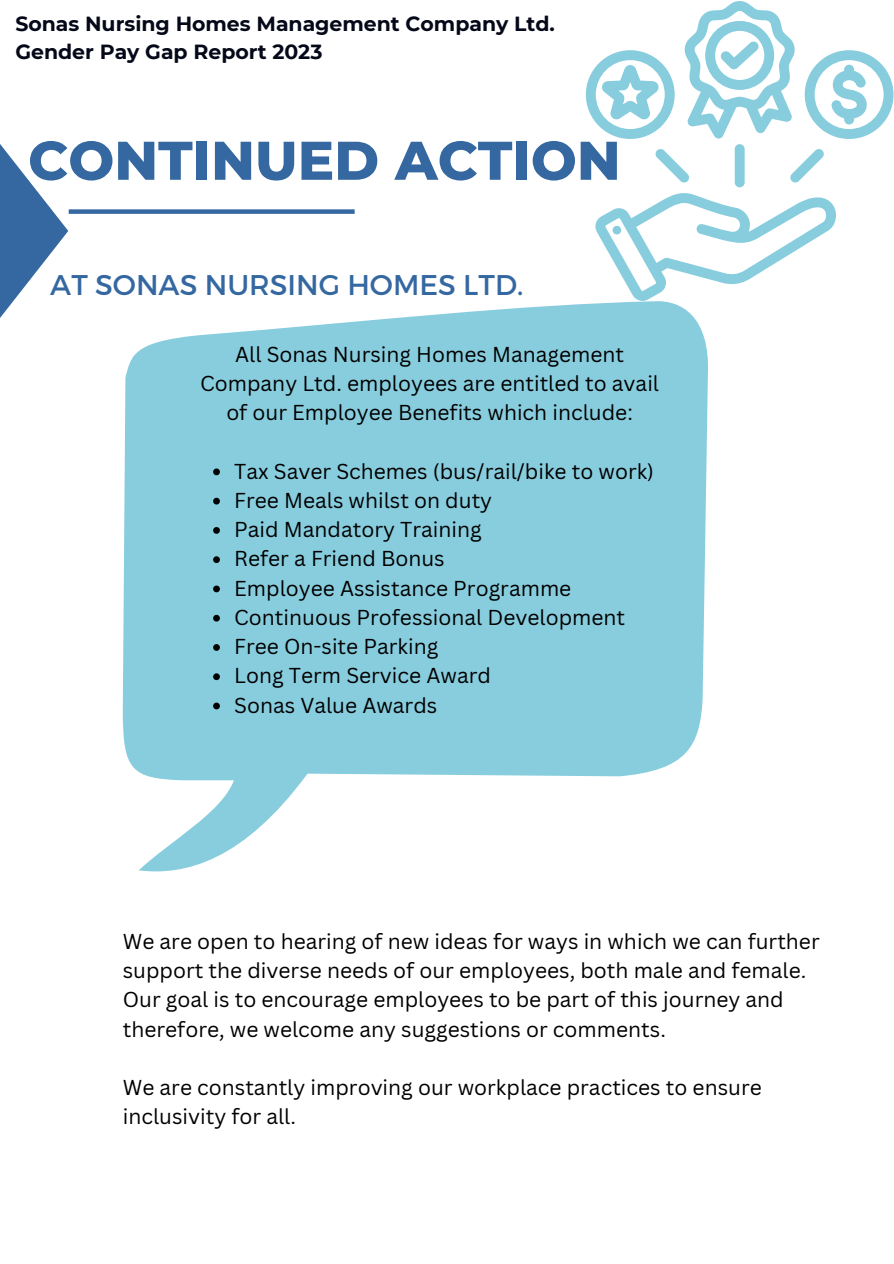
<style>
.page{position:relative;width:894px;height:1264px;background:#fff}
.page>*{position:absolute;margin:0;border:0;box-sizing:border-box;transform-origin:0 0}
.t1{font:800 54.3px "Montserrat";color:#3568a1}
.t2{font:28.5px "Montserrat";color:#3568a1}
.t3{font:21px/29.2px "Canva Sans";color:#000}
.t4{font:700 20.4px/28.2px "Montserrat";color:#050818}
</style>
<div class="page">
<svg style="left:0;top:144px;width:68px;height:174px;fill:#3a6ca3"></svg>
<div style="left:69px;top:209px;width:285px;height:5px;background:#3568a1"></div>
<svg style="left:585px;top:1px;width:307px;height:299px"></svg>
<svg style="left:123px;top:301px;width:585px;height:571px;fill:#87cdde"></svg>
<svg style="left:213px;top:468px;width:7px;height:7px"></svg>
<svg style="left:213px;top:498px;width:7px;height:6px"></svg>
<svg style="left:213px;top:527px;width:7px;height:7px"></svg>
<svg style="left:213px;top:556px;width:7px;height:7px"></svg>
<svg style="left:213px;top:585px;width:7px;height:7px"></svg>
<svg style="left:213px;top:615px;width:7px;height:6px"></svg>
<svg style="left:213px;top:644px;width:7px;height:7px"></svg>
<svg style="left:213px;top:673px;width:7px;height:7px"></svg>
<svg style="left:213px;top:702px;width:7px;height:7px"></svg>
<h3 class="t4" style="left:15px;top:10px;width:541px">Sonas Nursing Homes Management Company Ltd.<br>Gender Pay Gap Report 2023</h3>
<p class="t1" style="left:28px;top:127px;width:594px">CONTINUED ACTION</p>
<h1 class="t2" style="left:50px;top:266px;width:474px">AT SONAS NURSING HOMES LTD.</h1>
<h2 class="t3" style="left:200px;top:339px;width:460px;text-align:center">All Sonas Nursing Homes Management<br>Company Ltd. employees are entitled to avail of our Employee Benefits which include:</h2>
<p class="t3" style="left:234px;top:456px;width:421px">Tax Saver Schemes (bus/rail/bike to work)</p>
<p class="t3" style="left:234px;top:485px;width:259px">Free Meals whilst on duty</p>
<p class="t3" style="left:234px;top:514px;width:249px">Paid Mandatory Training</p>
<p class="t3" style="left:234px;top:543px;width:212px">Refer a Friend Bonus</p>
<p class="t3" style="left:234px;top:573px;width:338px">Employee Assistance Programme</p>
<p class="t3" style="left:234px;top:602px;width:392px">Continuous Professional Development</p>
<p class="t3" style="left:234px;top:631px;width:205px">Free On-site Parking</p>
<p class="t3" style="left:234px;top:660px;width:258px">Long Term Service Award</p>
<p class="t3" style="left:234px;top:690px;width:204px">Sonas Value Awards</p>
<p class="t3" style="left:123px;top:926px;width:698px">We are open to hearing of new ideas for ways in which we can further support the diverse needs of our employees, both male and female.<br>Our goal is to encourage employees to be part of this journey and therefore, we welcome any suggestions or comments.</p>
<p class="t3" style="left:123px;top:1072px;width:640px">We are constantly improving our workplace practices to ensure inclusivity for all.</p>
</div>
